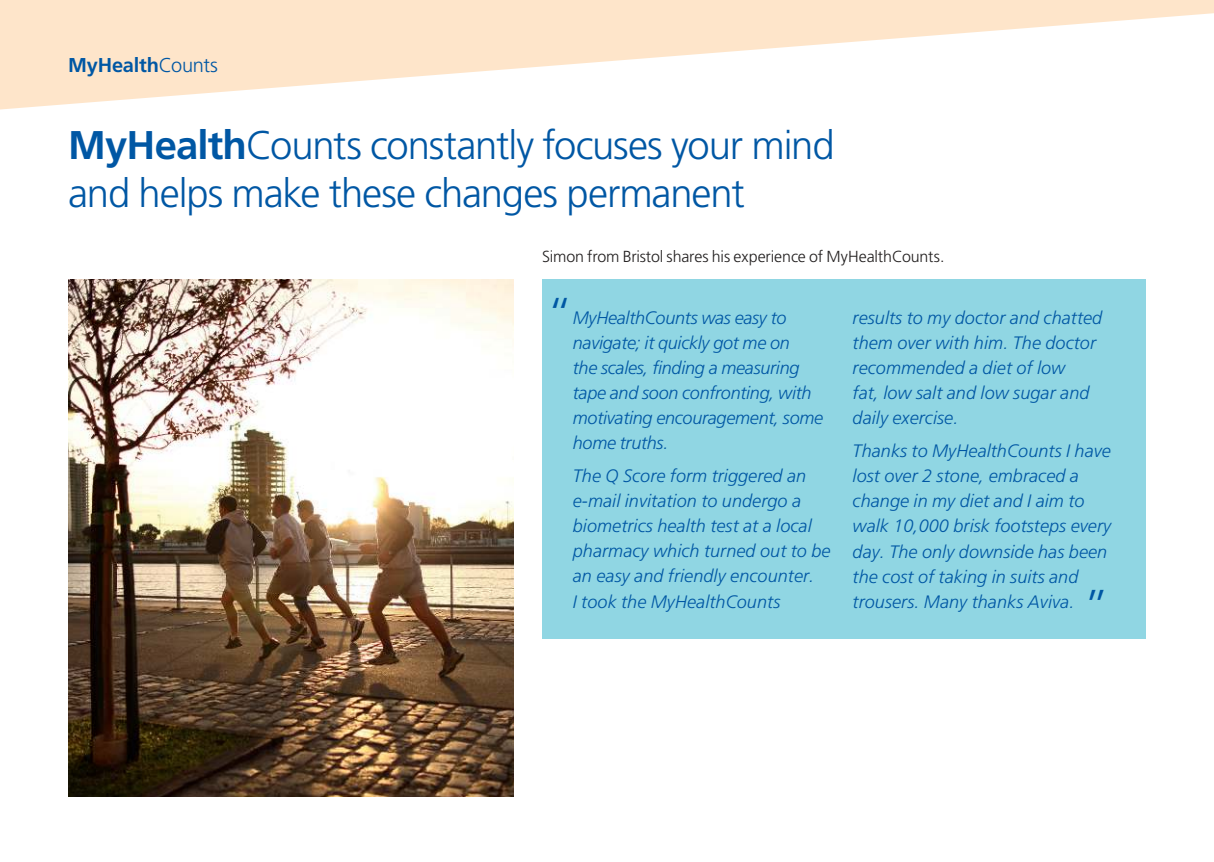
<style>
.page{position:relative;width:1214px;height:862px;background:#fff}
.page>*{position:absolute;margin:0;border:0;box-sizing:border-box;transform-origin:0 0}
.t1{font:300 46px "Frutiger LT Std";color:#0057a4}
.t2{font:300 40px/48px "Frutiger LT Std";letter-spacing:-.03em;color:#0057a4}
.t3{font:700 20px "Frutiger LT Std";letter-spacing:-.01em;color:#0057a4}
.t4{font:italic 300 18px/25px "Frutiger LT Std";letter-spacing:.005em;color:#0057a4}
.t5{font:italic 300 18px/25px "Frutiger LT Std";letter-spacing:-.015em;color:#0057a4}
.t6{font:300 16px "Frutiger LT Std";letter-spacing:-.01em;color:#221f1f}
.s1{font-weight:300}
.s2{font-weight:700}
</style>
<div class="page">
<svg style="left:0;top:0;width:1213px;height:110px;fill:#fee5ca"></svg>
<img style="left:68px;top:280px;width:445px;height:516px">
<div style="left:542px;top:280px;width:603px;height:359px;background:#90d6e3"></div>
<p class="t3" style="left:68px;top:56px;width:151px">MyHealth<span class="s1">Counts</span></p>
<h2 class="t2" style="left:68px;top:124px;width:768px"><span class="s2">MyHealth</span>Counts constantly focuses your mind and helps make these changes permanent</h2>
<p class="t6" style="left:542px;top:249px;width:404px">Simon from Bristol shares his experience of MyHealthCounts.</p>
<h1 class="t1" style="left:547px;top:294px;width:27px">“</h1>
<p class="t5" style="left:572px;top:306px;width:252px">MyHealthCounts was easy to navigate; it quickly got me on<br>the scales, finding a measuring tape and soon confronting, with motivating encouragement, some home truths.</p>
<p class="t4" style="left:572px;top:465px;width:259px">The Q Score form triggered an e-mail invitation to undergo a biometrics health test at a local pharmacy which turned out to be an easy and friendly encounter.<br>I took the MyHealthCounts</p>
<p class="t4" style="left:852px;top:306px;width:251px">results to my doctor and chatted them over with him. The doctor recommended a diet of low<br>fat, low salt and low sugar and daily exercise.</p>
<p class="t4" style="left:852px;top:440px;width:260px">Thanks to MyHealthCounts I have lost over 2 stone, embraced a change in my diet and I aim to walk 10,000 brisk footsteps every day. The only downside has been the cost of taking in suits and trousers. Many thanks Aviva.</p>
<h1 class="t1" style="left:1083px;top:587px;width:27px">”</h1>
</div>
